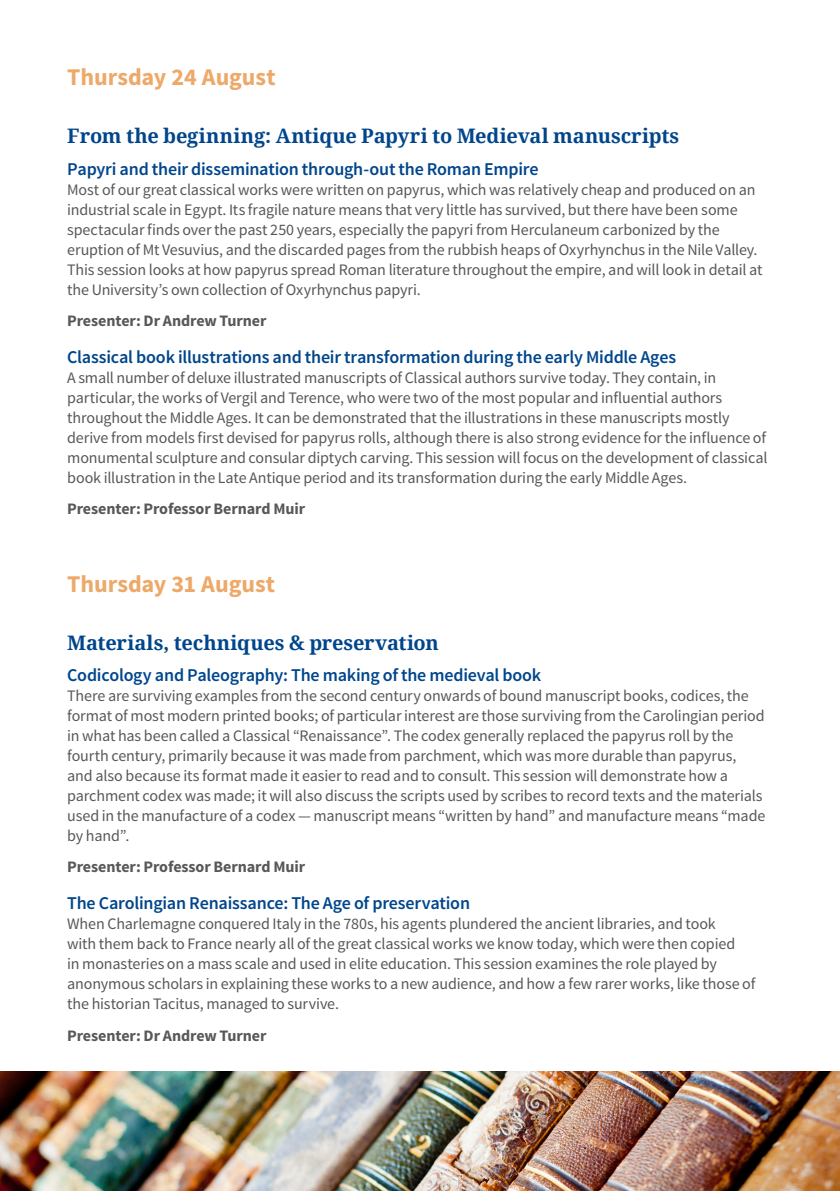
<style>
.page{position:relative;width:840px;height:1191px;background:#fff}
.page>*{position:absolute;margin:0;border:0;box-sizing:border-box;transform-origin:0 0}
.Heading2{font:700 24px "Source Sans Pro";color:#eda969}
.Heading3{font:700 20px "Noto Serif";letter-spacing:-.01em;color:#01468c}
.Heading4{font:600 18px "Source Sans Pro";letter-spacing:-.01em;color:#01468c}
.Body_text{font:16px/20px "Source Sans Pro";letter-spacing:-.01em;color:#57585a}
.Body_text-2{font:700 16px "Source Sans Pro";letter-spacing:-.005em;color:#57585a}
</style>
<div class="page">
<img style="left:0;top:1071px;width:839px;height:120px">
<p class="Heading2" style="left:67px;top:62px;width:210px">Thursday 24 August</p>
<p class="Heading3" style="left:67px;top:122px;width:613px">From the beginning: Antique Papyri to Medieval manuscripts</p>
<p class="Heading4" style="left:67px;top:157px;width:472px">Papyri and their dissemination through-out the Roman Empire</p>
<p class="Body_text" style="left:67px;top:179px;width:696px">Most of our great classical works were written on papyrus, which was relatively cheap and produced on an industrial scale in Egypt. Its fragile nature means that very little has survived, but there have been some spectacular finds over the past 250 years, especially the papyri from Herculaneum carbonized by the eruption of Mt Vesuvius, and the discarded pages from the rubbish heaps of Oxyrhynchus in the Nile Valley.<br>This session looks at how papyrus spread Roman literature throughout the empire, and will look in detail at the University’s own collection of Oxyrhynchus papyri.</p>
<p class="Body_text-2" style="left:67px;top:310px;width:201px">Presenter: Dr Andrew Turner</p>
<p class="Heading4" style="left:67px;top:345px;width:610px">Classical book illustrations and their transformation during the early Middle Ages</p>
<p class="Body_text" style="left:67px;top:368px;width:701px">A small number of deluxe illustrated manuscripts of Classical authors survive today. They contain, in particular, the works of Vergil and Terence, who were two of the most popular and influential authors throughout the Middle Ages. It can be demonstrated that the illustrations in these manuscripts mostly derive from models first devised for papyrus rolls, although there is also strong evidence for the influence of monumental sculpture and consular diptych carving. This session will focus on the development of classical book illustration in the Late Antique period and its transformation during the early Middle Ages.</p>
<p class="Body_text-2" style="left:67px;top:499px;width:239px">Presenter: Professor Bernard Muir</p>
<p class="Heading2" style="left:67px;top:568px;width:209px">Thursday 31 August</p>
<p class="Heading3" style="left:67px;top:628px;width:373px">Materials, techniques &amp; preservation</p>
<p class="Heading4" style="left:67px;top:663px;width:475px">Codicology and Paleography: The making of the medieval book</p>
<p class="Body_text" style="left:67px;top:686px;width:699px">There are surviving examples from the second century onwards of bound manuscript books, codices, the format of most modern printed books; of particular interest are those surviving from the Carolingian period in what has been called a Classical “Renaissance”. The codex generally replaced the papyrus roll by the fourth century, primarily because it was made from parchment, which was more durable than papyrus, and also because its format made it easier to read and to consult. This session will demonstrate how a parchment codex was made; it will also discuss the scripts used by scribes to record texts and the materials used in the manufacture of a codex — manuscript means “written by hand” and manufacture means “made by hand”.</p>
<p class="Body_text-2" style="left:67px;top:856px;width:239px">Presenter: Professor Bernard Muir</p>
<p class="Heading4" style="left:67px;top:892px;width:404px">The Carolingian Renaissance: The Age of preservation</p>
<p class="Body_text" style="left:67px;top:914px;width:689px">When Charlemagne conquered Italy in the 780s, his agents plundered the ancient libraries, and took<br>with them back to France nearly all of the great classical works we know today, which were then copied<br>in monasteries on a mass scale and used in elite education. This session examines the role played by anonymous scholars in explaining these works to a new audience, and how a few rarer works, like those of the historian Tacitus, managed to survive.</p>
<p class="Body_text-2" style="left:67px;top:1025px;width:201px">Presenter: Dr Andrew Turner</p>
</div>
